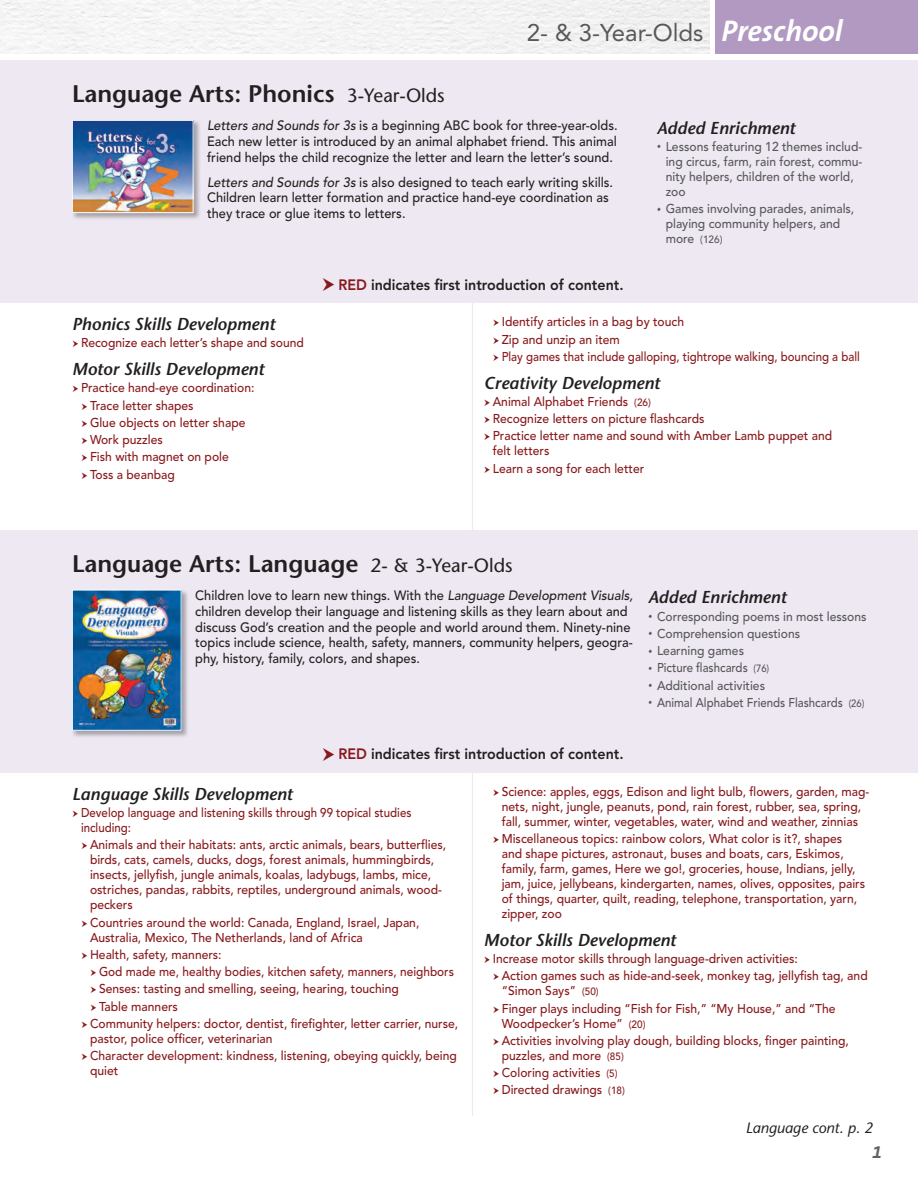
<style>
.page{position:relative;width:918px;height:1188px;background:#fff}
.page>*{position:absolute;margin:0;border:0;box-sizing:border-box;transform-origin:0 0}
.SS_Subjects_Subheads{font:600 24px "Stone Sans";color:#231f20}
.t1{font:24px "Avenir";color:#57585a}
.t2{font:italic 700 18px "The Sans B7";color:#636366}
.SS_Subhead_under_ite{font:italic 600 17.25px "Stone Sans";color:#231f20}
.SS_Introduction_to_c{font:800 15px "Avenir";color:#231f20;scale:.95 1}
.SS_Item_cont__on_nex{font:italic 15px "Stone Sans";color:#231f20}
.SS_Opening_Paragraph{font:500 13.5px/15.8px "Avenir";color:#231f20;scale:.95 1}
.t3{font:500 12.75px/15px "Avenir";color:#88181b;scale:.95 1}
.t4{font:500 12.75px/15px "Avenir";color:#57585a;scale:.95 1}
.t5{font:500 12.75px/15px "Avenir";color:#88181b;scale:.9 1}
.t6{font:500 12.75px "Avenir";color:#57585a;scale:.9 1}
.t7{font:500 12.75px "Avenir";color:#88181b;scale:.93 1}
.t8{font:500 10.5px "Avenir";color:#57585a;scale:.95 1}
.s1{font-weight:400;font-size:19.2px}
.s2{font-family:"The Sans B7";font-weight:700;font-style:italic;font-size:30px;color:#fff}
.s3{font-style:italic}
.s4{color:#88181b}
.s5{font-family:"Warnock Pro";font-weight:400;font-size:12px}
.s6{font-size:12.75px}
.s7{font-size:10.5px}
</style>
<div class="page">
<img style="left:0;top:0;width:710px;height:54px">
<div style="left:716px;top:0;width:202px;height:54px;background:#b199c1"></div>
<hr style="left:472px;top:120px;width:1px;height:996px;background:#ede8f1">
<div style="left:0;top:530px;width:918px;height:243px;background:#ede8f1"></div>
<div style="left:0;top:60px;width:918px;height:243px;background:#ede8f1"></div>
<div style="left:72px;top:120px;width:129px;height:101px;background:#231f20;opacity:.35"></div>
<img style="left:74px;top:122px;width:118px;height:89px">
<div style="left:72px;top:120px;width:122px;height:93px;border:1px solid #fff"></div>
<div style="left:72px;top:589px;width:117px;height:149px;background:#231f20;opacity:.35"></div>
<img style="left:74px;top:592px;width:106px;height:137px">
<div style="left:72px;top:590px;width:110px;height:141px;border:1px solid #fff"></div>
<p class="SS_Subjects_Subheads" style="left:72px;top:79px;width:374px">Language Arts: Phonics <span class="s1">3-Year-Olds</span></p>
<h1 class="t1" style="left:527px;top:18px;width:317px">2- &amp; 3-Year-Olds <span class="s2">Preschool</span></h1>
<p class="SS_Opening_Paragraph" style="left:207px;top:118px;width:434px;text-align:justify"><span class="s3">Letters and Sounds for 3s</span> is a beginning ABC book for three-year-olds.<br>Each new letter is introduced by an animal alphabet friend. This animal friend helps the child recognize the letter and learn the letter’s sound.</p>
<p class="SS_Opening_Paragraph" style="left:207px;top:174px;width:429px"><span class="s3">Letters and Sounds for 3s</span> is also designed to teach early writing skills.<br>Children learn letter formation and practice hand-eye coordination as they trace or glue items to letters.</p>
<p class="SS_Introduction_to_c" style="left:338px;top:275px;width:302px"><span class="s4">RED</span> indicates first introduction of content.</p>
<p class="SS_Subhead_under_ite" style="left:657px;top:117px;width:140px">Added Enrichment</p>
<p class="t4" style="left:666px;top:139px;width:209px;text-indent:-9px"><span class="s5">•</span> Lessons featuring 12 themes includ&shy;ing circus, farm, rain forest, commu&shy;nity helpers, children of the world, zoo</p>
<p class="t4" style="left:657px;top:202px;width:210px;text-align:center"><span class="s5">•</span> Games involving parades, animals, playing community helpers, and</p>
<p class="t8" style="left:666px;top:233px;width:61px"><span class="s6">more</span> (126)</p>
<p class="SS_Subhead_under_ite" style="left:72px;top:314px;width:205px">Phonics Skills Development</p>
<p class="t3" style="left:81px;top:336px;width:236px">Recognize each letter’s shape and sound</p>
<p class="SS_Subhead_under_ite" style="left:72px;top:359px;width:194px">Motor Skills Development</p>
<p class="t3" style="left:81px;top:381px;width:184px">Practice hand-eye coordination:</p>
<p class="t3" style="left:90px;top:398px;width:111px">Trace letter shapes</p>
<p class="t3" style="left:90px;top:415px;width:165px">Glue objects on letter shape</p>
<p class="t3" style="left:90px;top:433px;width:78px">Work puzzles</p>
<p class="t3" style="left:90px;top:450px;width:148px">Fish with magnet on pole</p>
<p class="t3" style="left:90px;top:467px;width:91px">Toss a beanbag</p>
<p class="t3" style="left:502px;top:315px;width:193px">Identify articles in a bag by touch</p>
<p class="t3" style="left:502px;top:332px;width:126px">Zip and unzip an item</p>
<p class="t5" style="left:502px;top:349px;width:399px">Play games that include galloping, tightrope walking, bouncing a ball</p>
<p class="SS_Subhead_under_ite" style="left:484px;top:372px;width:178px">Creativity Development</p>
<p class="t3" style="left:493px;top:394px;width:168px">Animal Alphabet Friends <span class="s7">(26)</span></p>
<p class="t3" style="left:493px;top:411px;width:224px">Recognize letters on picture flashcards</p>
<p class="t3" style="left:493px;top:429px;width:359px">Practice letter name and sound with Amber Lamb puppet and felt letters</p>
<p class="t3" style="left:493px;top:461px;width:161px">Learn a song for each letter</p>
<p class="SS_Subjects_Subheads" style="left:72px;top:549px;width:442px">Language Arts: Language <span class="s1">2- &amp; 3-Year-Olds</span></p>
<p class="SS_Opening_Paragraph" style="left:195px;top:588px;width:462px">Children love to learn new things. With the <span class="s3">Language Development Visuals, </span>children develop their language and listening skills as they learn about and discuss God’s creation and the people and world around them. Ninety-nine topics include science, health, safety, manners, community helpers, geogra&shy;phy, history, family, colors, and shapes.</p>
<p class="SS_Subhead_under_ite" style="left:648px;top:587px;width:140px">Added Enrichment</p>
<p class="t4" style="left:648px;top:609px;width:232px"><span class="s5">•</span> Corresponding poems in most lessons</p>
<p class="t4" style="left:648px;top:626px;width:162px"><span class="s5">•</span> Comprehension questions</p>
<p class="t4" style="left:648px;top:644px;width:103px"><span class="s5">•</span> Learning games</p>
<p class="t6" style="left:648px;top:661px;width:136px"><span class="s5">•</span> Picture flashcards <span class="s7">(76)</span></p>
<p class="t4" style="left:648px;top:678px;width:125px"><span class="s5">•</span> Additional activities</p>
<p class="t6" style="left:648px;top:695px;width:242px"><span class="s5">•</span> Animal Alphabet Friends Flashcards <span class="s7">(26)</span></p>
<p class="SS_Introduction_to_c" style="left:338px;top:745px;width:302px"><span class="s4">RED</span> indicates first introduction of content.</p>
<p class="SS_Subhead_under_ite" style="left:72px;top:783px;width:222px">Language Skills Development</p>
<p class="t5" style="left:81px;top:806px;width:369px">Develop language and listening skills through 99 topical studies including:</p>
<p class="t3" style="left:90px;top:838px;width:376px">Animals and their habitats: ants, arctic animals, bears, butterflies, birds, cats, camels, ducks, dogs, forest animals, hummingbirds, insects, jellyfish, jungle animals, koalas, ladybugs, lambs, mice, ostriches, pandas, rabbits, reptiles, underground animals, wood&shy;peckers</p>
<p class="t3" style="left:90px;top:915px;width:348px">Countries around the world: Canada, England, Israel, Japan,<br>Australia, Mexico, The Netherlands, land of Africa</p>
<p class="t3" style="left:90px;top:947px;width:140px">Health, safety, manners:</p>
<p class="t7" style="left:99px;top:964px;width:383px">God made me, healthy bodies, kitchen safety, manners, neighbors</p>
<p class="t3" style="left:99px;top:982px;width:317px">Senses: tasting and smelling, seeing, hearing, touching</p>
<p class="t3" style="left:99px;top:999px;width:85px">Table manners</p>
<p class="t3" style="left:90px;top:1016px;width:389px">Community helpers: doctor, dentist, firefighter, letter carrier, nurse, pastor, police officer, veterinarian</p>
<p class="t3" style="left:90px;top:1049px;width:388px">Character development: kindness, listening, obeying quickly, being quiet</p>
<p class="t3" style="left:502px;top:784px;width:389px">Science: apples, eggs, Edison and light bulb, flowers, garden, mag&shy;nets, night, jungle, peanuts, pond, rain forest, rubber, sea, spring, fall, summer, winter, vegetables, water, wind and weather, zinnias</p>
<p class="t3" style="left:502px;top:832px;width:384px">Miscellaneous topics: rainbow colors, What color is it?, shapes and shape pictures, astronaut, buses and boats, cars, Eskimos, family, farm, games, Here we go!, groceries, house, Indians, jelly, jam, juice, jellybeans, kindergarten, names, olives, opposites, pairs of things, quarter, quilt, reading, telephone, transportation, yarn, zipper, zoo</p>
<p class="SS_Subhead_under_ite" style="left:484px;top:930px;width:194px">Motor Skills Development</p>
<p class="t3" style="left:493px;top:952px;width:323px">Increase motor skills through language-driven activities:</p>
<p class="t3" style="left:502px;top:969px;width:387px">Action games such as hide-and-seek, monkey tag, jellyfish tag, and “Simon Says” <span class="s7">(50)</span></p>
<p class="t3" style="left:502px;top:1001px;width:353px">Finger plays including “Fish for Fish,” “My House,” and “The<br>Woodpecker’s Home” <span class="s7">(20)</span></p>
<p class="t3" style="left:502px;top:1033px;width:367px">Activities involving play dough, building blocks, finger painting, puzzles, and more <span class="s7">(85)</span></p>
<p class="t3" style="left:502px;top:1066px;width:123px">Coloring activities <span class="s7">(5)</span></p>
<p class="t3" style="left:502px;top:1083px;width:131px">Directed drawings <span class="s7">(18)</span></p>
<p class="SS_Item_cont__on_nex" style="left:746px;top:1119px;width:129px">Language cont. p. 2</p>
<p class="t2" style="left:872px;top:1142px;width:11px">1</p>
</div>
